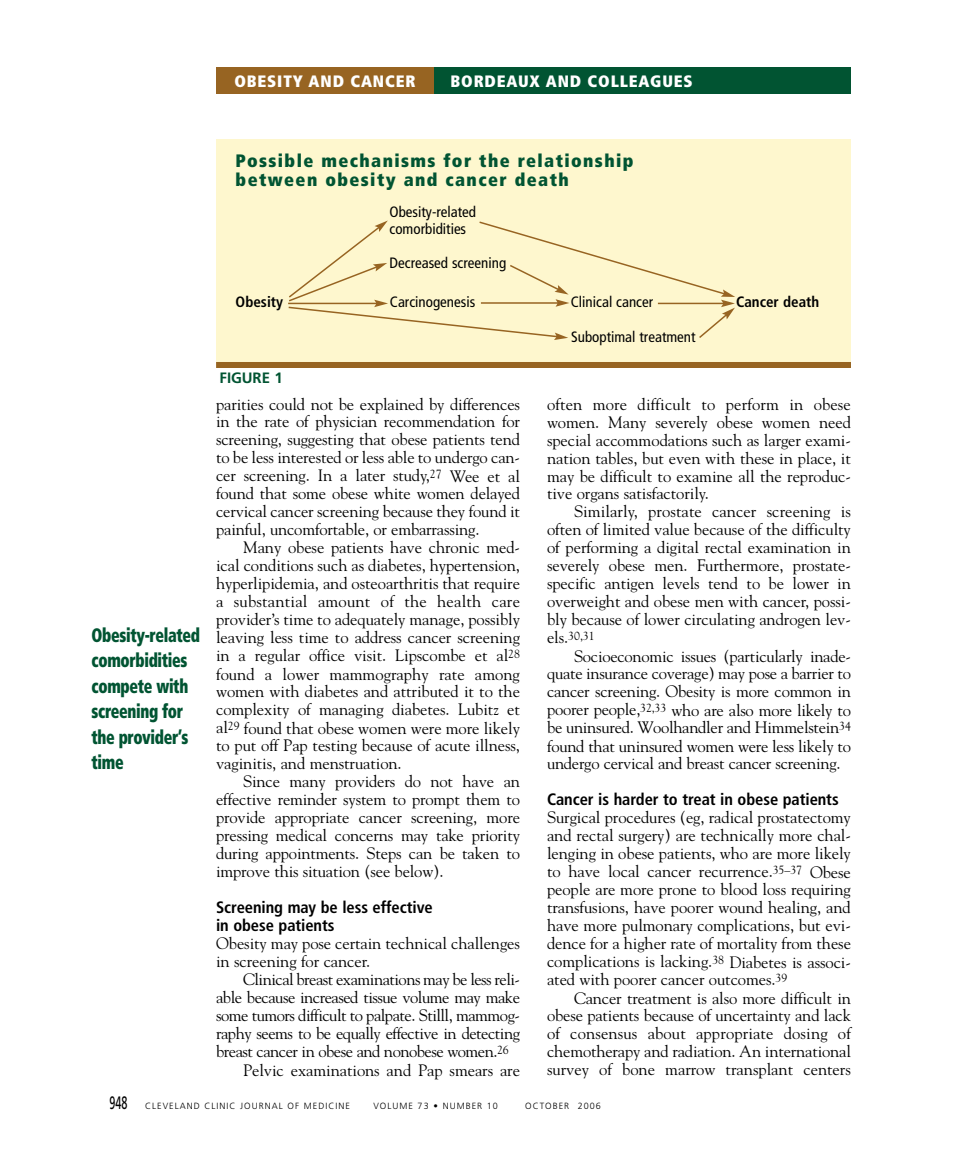
<style>
.page{position:relative;width:959px;height:1161px;background:#fff}
.page>*{position:absolute;margin:0;border:0;box-sizing:border-box;transform-origin:0 0}
.t1{font:900 condensed 19.5px/25.5px "Frutiger";letter-spacing:-.02em;color:#015432;scale:.8 1}
.t2{font:900 condensed 18px/19.5px "Frutiger";letter-spacing:.08em;color:#015432}
.t3{font:16.5px/18px "Goudy";letter-spacing:-.01em;color:#000;text-align:justify}
.t4{font:16.5px "Goudy";letter-spacing:-.03em;color:#000}
.t5{font:700 condensed 16.5px/18px "Frutiger";letter-spacing:-.005em;color:#000}
.t6{font:900 condensed 16.5px "Frutiger";letter-spacing:.05em;color:#fff}
.t7{font:condensed 15px/16.5px "Frutiger";color:#000}
.t8{font:700 condensed 15px "Frutiger";color:#000}
.t9{font:700 15px "Frutiger";letter-spacing:-.005em;color:#015432}
.t10{font:11.85px "Goudy";color:#000}
.t11{font:300 9px "Frutiger";letter-spacing:.11em;color:#000}
.s1{font-size:16.5px}
.s2{font-weight:400;font-size:18px}
</style>
<div class="page">
<div style="left:216px;top:140px;width:634px;height:226px;background:#fef7ce"></div>
<svg style="left:288px;top:220px;width:447px;height:120px"></svg>
<div style="left:216px;top:362px;width:635px;height:6px;background:#976422"></div>
<div style="left:432px;top:68px;width:418px;height:26px;background:#015432"></div>
<div style="left:216px;top:68px;width:217px;height:26px;background:#976422"></div>
<p class="t6" style="left:234px;top:75px;width:182px">OBESITY AND CANCER</p>
<p class="t6" style="left:450px;top:75px;width:244px">BORDEAUX AND COLLEAGUES</p>
<p class="t2" style="left:236px;top:152px;width:399px">Possible mechanisms for the relationship between obesity and cancer death</p>
<p class="t7" style="left:389px;top:205px;width:88px">Obesity-related comorbidities</p>
<p class="t7" style="left:389px;top:256px;width:118px">Decreased screening</p>
<p class="t8" style="left:235px;top:295px;width:49px">Obesity</p>
<p class="t7" style="left:390px;top:294px;width:87px">Carcinogenesis</p>
<p class="t7" style="left:571px;top:294px;width:84px">Clinical cancer</p>
<p class="t8" style="left:736px;top:295px;width:85px">Cancer death</p>
<p class="t1" style="left:92px;top:624px;width:137px">Obesity-related comorbidities compete with screening for the provider’s time</p>
<p class="t9" style="left:220px;top:372px;width:65px">FIGURE 1</p>
<p class="t3" style="left:216px;top:396px;width:305px">parities could not be explained by differences in the rate of physician recommendation for screening, suggesting that obese patients tend to be less interested or less able to undergo can&shy;cer screening. In a later study,<sup>27</sup> Wee et al found that some obese white women delayed cervical cancer screening because they found it painful, uncomfortable, or embarrassing.</p>
<p class="t3" style="left:216px;top:540px;width:305px;text-indent:27px">Many obese patients have chronic med&shy;ical conditions such as diabetes, hypertension, hyperlipidemia, and osteoarthritis that require a substantial amount of the health care provider’s time to adequately manage, possibly leaving less time to address cancer screening in a regular office visit. Lipscombe et al<sup>28 </sup>found a lower mammography rate among women with diabetes and attributed it to the complexity of managing diabetes. Lubitz et al<sup>29</sup> found that obese women were more likely to put off Pap testing because of acute illness, vaginitis, and menstruation.</p>
<p class="t3" style="left:216px;top:774px;width:305px;text-indent:27px">Since many providers do not have an effective reminder system to prompt them to provide appropriate cancer screening, more pressing medical concerns may take priority during appointments. Steps can be taken to improve this situation (see below).</p>
<p class="t5" style="left:216px;top:900px;width:218px">Screening may be less effective in obese patients</p>
<p class="t3" style="left:216px;top:936px;width:305px">Obesity may pose certain technical challenges in screening for cancer.</p>
<p class="t4" style="left:243px;top:973px;width:278px">Clinical breast examinations may be less reli-</p>
<p class="t4" style="left:216px;top:991px;width:305px">able because increased tissue volume may make</p>
<p class="t4" style="left:216px;top:1009px;width:305px">some tumors difficult to palpate. Stilll, mammog-</p>
<p class="t4" style="left:216px;top:1027px;width:305px">raphy seems to be equally effective in detecting</p>
<p class="t4" style="left:216px;top:1045px;width:294px">breast cancer in obese and nonobese women.<sup>26</sup></p>
<p class="t3" style="left:243px;top:1062px;width:278px">Pelvic examinations and Pap smears are</p>
<p class="t7" style="left:571px;top:330px;width:126px">Suboptimal treatment</p>
<p class="t3" style="left:547px;top:396px;width:305px">often more difficult to perform in obese women. Many severely obese women need special accommodations such as larger exami&shy;nation tables, but even with these in place, it may be difficult to examine all the reproduc&shy;tive organs satisfactorily.</p>
<p class="t3" style="left:547px;top:504px;width:305px;text-indent:27px">Similarly, prostate cancer screening is often of limited value because of the difficulty of performing a digital rectal examination in severely obese men. Furthermore, prostate&shy;specific antigen levels tend to be lower in overweight and obese men with cancer, possi&shy;bly because of lower circulating androgen lev-</p>
<p class="t10" style="left:547px;top:631px;width:49px"><span class="s1">els.</span>30,31</p>
<p class="t3" style="left:547px;top:648px;width:305px;text-indent:27px">Socioeconomic issues (particularly inade&shy;quate insurance coverage) may pose a barrier to cancer screening. Obesity is more common in poorer people,<sup>32,33</sup> who are also more likely to be uninsured. Woolhandler and Himmelstein<sup>34 </sup>found that uninsured women were less likely to undergo cervical and breast cancer screening.</p>
<p class="t5" style="left:547px;top:792px;width:293px">Cancer is harder to treat in obese patients</p>
<p class="t3" style="left:547px;top:810px;width:305px">Surgical procedures (eg, radical prostatectomy and rectal surgery) are technically more chal&shy;lenging in obese patients, who are more likely to have local cancer recurrence.<sup>35–37</sup> Obese people are more prone to blood loss requiring transfusions, have poorer wound healing, and have more pulmonary complications, but evi&shy;dence for a higher rate of mortality from these complications is lacking.<sup>38</sup> Diabetes is associ&shy;ated with poorer cancer outcomes.<sup>39</sup></p>
<p class="t3" style="left:547px;top:990px;width:305px;text-indent:27px">Cancer treatment is also more difficult in obese patients because of uncertainty and lack of consensus about appropriate dosing of chemotherapy and radiation. An international survey of bone marrow transplant centers</p>
<p class="t11" style="left:110px;top:1102px;width:242px"><span class="s2">948</span> CLEVELAND CLINIC JOURNAL OF MEDICINE</p>
<p class="t11" style="left:373px;top:1102px;width:126px">VOLUME 73 • NUMBER 10</p>
<p class="t11" style="left:525px;top:1102px;width:77px">OCTOBER 2006</p>
</div>
